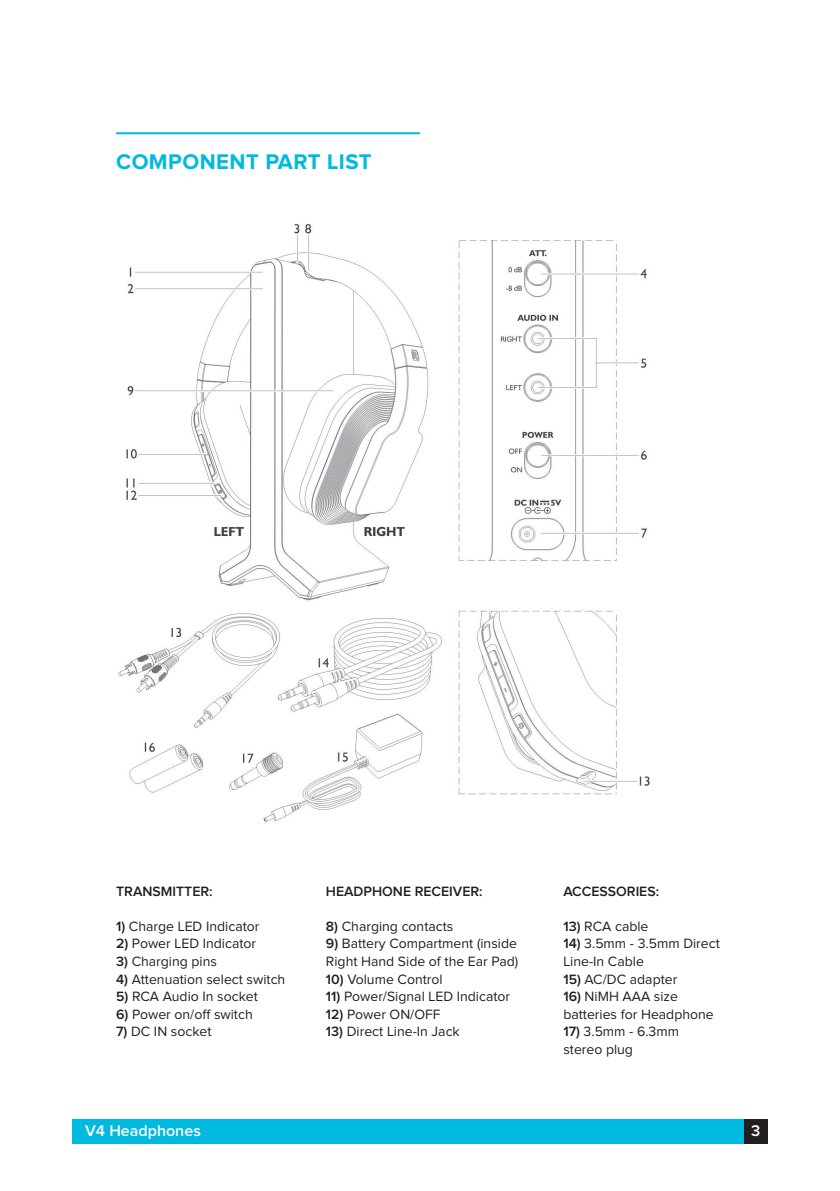
<style>
.page{position:relative;width:840px;height:1191px;background:#fff}
.page>*{position:absolute;margin:0;border:0;box-sizing:border-box;transform-origin:0 0}
.Headers{font:700 22px "Proxima Nova";letter-spacing:.02em;color:#00b9de}
.t1{font:600 16px "Proxima Nova";color:#fff}
.Body{font:14px/17.6px "Proxima Nova";color:#231f20}
.Body-2{font:600 14px "Proxima Nova";color:#231f20}
.s1{font-weight:600}
</style>
<div class="page">
<div style="left:743px;top:1119px;width:24px;height:24px;background:#231f20"></div>
<div style="left:72px;top:1119px;width:671px;height:24px;background:#00b9de"></div>
<hr style="left:116px;top:132px;width:304px;height:2px;background:#00b9de">
<img style="left:118px;top:224px;width:531px;height:599px">
<p class="Headers" style="left:116px;top:151px;width:257px">COMPONENT PART LIST</p>
<p class="Body-2" style="left:116px;top:884px;width:98px">TRANSMITTER:</p>
<p class="Body" style="left:116px;top:918px;width:145px"><span class="s1">1)</span> Charge LED Indicator</p>
<p class="Body" style="left:116px;top:935px;width:141px"><span class="s1">2)</span> Power LED Indicator</p>
<p class="Body" style="left:116px;top:953px;width:102px"><span class="s1">3)</span> Charging pins</p>
<p class="Body" style="left:116px;top:970px;width:171px"><span class="s1">4)</span> Attenuation select switch</p>
<p class="Body" style="left:116px;top:988px;width:143px"><span class="s1">5)</span> RCA Audio In socket</p>
<p class="Body" style="left:116px;top:1006px;width:138px"><span class="s1">6)</span> Power on/off switch</p>
<p class="Body" style="left:116px;top:1023px;width:97px"><span class="s1">7)</span> DC IN socket</p>
<p class="Body-2" style="left:326px;top:884px;width:158px">HEADPHONE RECEIVER:</p>
<p class="Body" style="left:326px;top:918px;width:129px"><span class="s1">8)</span> Charging contacts</p>
<p class="Body" style="left:326px;top:935px;width:194px"><span class="s1">9)</span> Battery Compartment (inside<br>Right Hand Side of the Ear Pad)</p>
<p class="Body" style="left:326px;top:970px;width:118px"><span class="s1">10)</span> Volume Control</p>
<p class="Body" style="left:326px;top:988px;width:186px"><span class="s1">11)</span> Power/Signal LED Indicator</p>
<p class="Body" style="left:326px;top:1006px;width:116px"><span class="s1">12)</span> Power ON/OFF</p>
<p class="Body" style="left:326px;top:1023px;width:135px"><span class="s1">13)</span> Direct Line-In Jack</p>
<p class="Body-2" style="left:563px;top:884px;width:97px">ACCESSORIES:</p>
<p class="Body" style="left:563px;top:918px;width:87px"><span class="s1">13)</span> RCA cable</p>
<p class="Body" style="left:563px;top:935px;width:158px"><span class="s1">14)</span> 3.5mm - 3.5mm Direct</p>
<p class="Body" style="left:563px;top:953px;width:82px">Line-In Cable</p>
<p class="Body" style="left:563px;top:970px;width:115px"><span class="s1">15)</span> AC/DC adapter</p>
<p class="Body" style="left:563px;top:988px;width:152px"><span class="s1">16)</span> NiMH AAA size batteries for Headphone</p>
<p class="Body" style="left:563px;top:1023px;width:117px"><span class="s1">17)</span> 3.5mm - 6.3mm</p>
<p class="Body" style="left:563px;top:1041px;width:71px">stereo plug</p>
<p class="t1" style="left:85px;top:1123px;width:117px">V4 Headphones</p>
<p class="t1" style="left:750px;top:1123px;width:11px">3</p>
</div>
